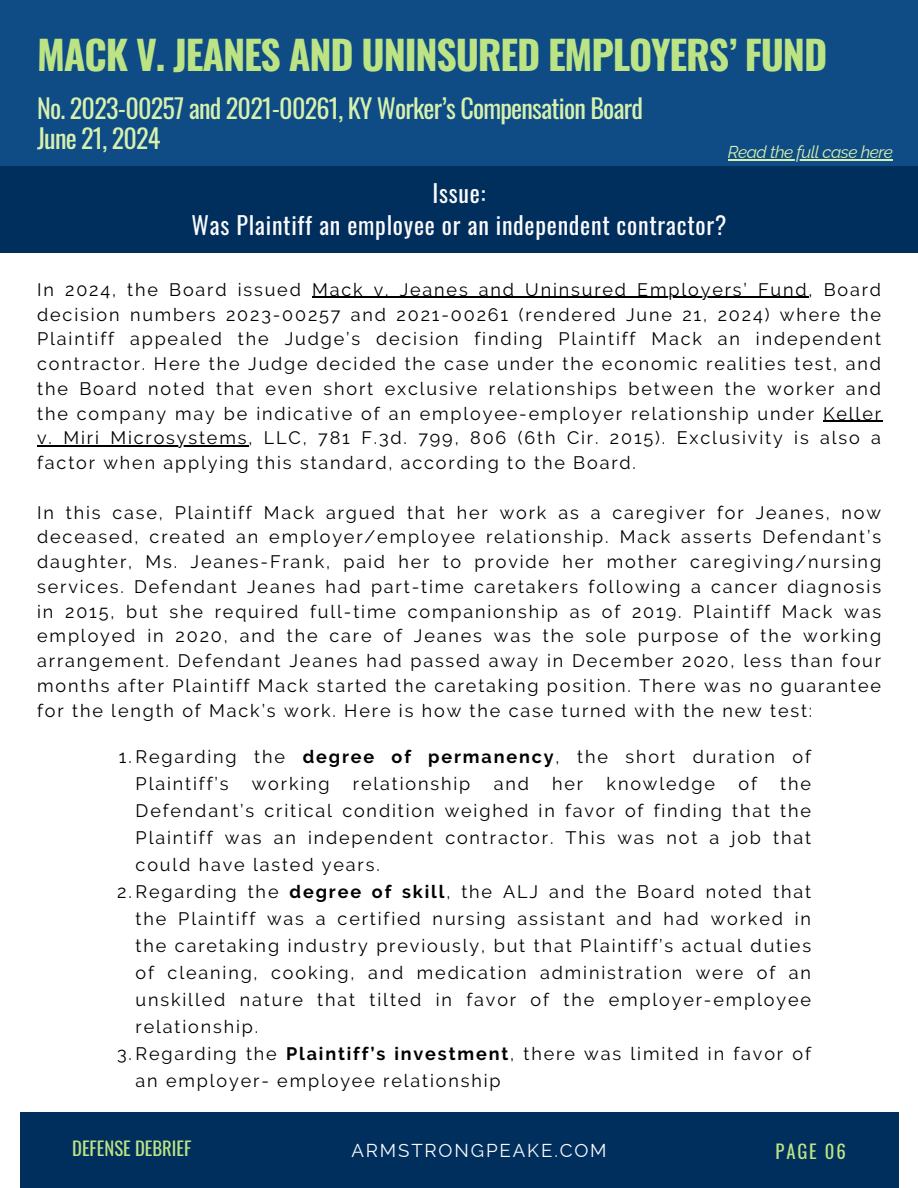
<style>
.page{position:relative;width:918px;height:1188px;background:#fff}
.page>*{position:absolute;margin:0;border:0;box-sizing:border-box;transform-origin:0 0}
.t1{font:700 39.75px "Oswald";letter-spacing:-.03em;color:#bce485}
.t2{font:26.25px/30.3px "Oswald";letter-spacing:-.03em;color:#d6f1af}
.t3{font:24px/32.7px "Oswald";letter-spacing:.03em;color:#fafafa;text-align:center}
.t4{font:18.75px "Oswald";color:#bce485}
.t5{font:18.75px "Raleway";letter-spacing:.1em;color:#fafafa}
.t6{font:18px/24.8px "Raleway";letter-spacing:.105em;color:#000;text-align:justify}
.t7{font:italic 17.25px "Raleway";letter-spacing:-.03em;color:#d6f1af}
.s1{font-weight:700}
</style>
<div class="page">
<div style="left:20px;top:1112px;width:878px;height:76px;background:#002e5d"></div>
<div style="left:0;top:0;width:918px;height:173px;background:#0f4c85"></div>
<div style="left:0;top:166px;width:918px;height:87px;background:#002e5d"></div>
<hr style="left:312px;top:297px;width:497px;height:1px;background:#000">
<hr style="left:823px;top:421px;width:60px;height:1px;background:#000">
<hr style="left:37px;top:445px;width:211px;height:2px;background:#000">
<hr style="left:728px;top:159px;width:165px;height:2px;background:#d6f1af">
<h2 class="t1" style="left:37px;top:24px;width:792px">MACK V. JEANES AND UNINSURED EMPLOYERS’ FUND</h2>
<p class="t2" style="left:37px;top:92px;width:607px">No. 2023-00257 and 2021-00261, KY Worker’s Compensation Board<br>June 21, 2024</p>
<p class="t3" style="left:191px;top:175px;width:537px">Issue:<br>Was Plaintiff an employee or an independent contractor?</p>
<p class="t7" style="left:728px;top:142px;width:167px">Read the full case here</p>
<p class="t6" style="left:37px;top:277px;width:845px;text-indent:275px">Mack v. Jeanes and Uninsured Employers’ Fund, Board decision numbers 2023-00257 and 2021-00261 (rendered June 21, 2024) where the Plaintiff appealed the Judge’s decision finding Plaintiff Mack an independent contractor. Here the Judge decided the case under the economic realities test, and the Board noted that even short exclusive relationships between the worker and the company may be indicative of an employee-employer relationship under Keller</p>
<p class="t6" style="left:37px;top:426px;width:845px">v. Miri Microsystems, LLC, 781 F.3d. 799, 806 (6th Cir. 2015). Exclusivity is also a factor when applying this standard, according to the Board.</p>
<p class="t6" style="left:37px;top:500px;width:845px">In this case, Plaintiff Mack argued that her work as a caregiver for Jeanes, now deceased, created an employer/employee relationship. Mack asserts Defendant’s daughter, Ms. Jeanes-Frank, paid her to provide her mother caregiving/nursing services. Defendant Jeanes had part-time caretakers following a cancer diagnosis in 2015, but she required full-time companionship as of 2019. Plaintiff Mack was employed in 2020, and the care of Jeanes was the sole purpose of the working arrangement. Defendant Jeanes had passed away in December 2020, less than four months after Plaintiff Mack started the caretaking position. There was no guarantee for the length of Mack’s work. Here is how the case turned with the new test:</p>
<h3 class="t6" style="left:136px;top:743px;width:677px;line-height:27px;text-indent:-17px">1.Regarding the <span class="s1">degree of permanency</span>, the short duration of<br>Plaintiff’s</h3>
<p class="t6" style="left:37px;top:277px;width:265px">In 2024, the Board issued</p>
<h3 class="t6" style="left:252px;top:771px;width:79px">working</h3>
<h3 class="t6" style="left:353px;top:771px;width:119px">relationship</h3>
<h3 class="t6" style="left:494px;top:771px;width:37px">and</h3>
<h3 class="t6" style="left:552px;top:771px;width:33px">her</h3>
<h3 class="t6" style="left:607px;top:771px;width:110px">knowledge</h3>
<h3 class="t6" style="left:738px;top:771px;width:20px">of</h3>
<h3 class="t6" style="left:136px;top:770px;width:677px;line-height:27px;text-indent:645px">the Defendant’s critical condition weighed in favor of finding that the Plaintiff was an independent contractor. This was not a job that could have lasted years.</h3>
<h3 class="t6" style="left:136px;top:878px;width:677px;line-height:27px;text-indent:-18px">2.Regarding the <span class="s1">degree of skill</span>, the ALJ and the Board noted that the Plaintiff was a certified nursing assistant and had worked in the caretaking industry previously, but that Plaintiff’s actual duties of cleaning, cooking, and medication administration were of an unskilled nature that tilted in favor of the employer-employee relationship.</h3>
<h3 class="t6" style="left:136px;top:1040px;width:677px;line-height:27px;text-indent:-19px">3.Regarding the <span class="s1">Plaintiff’s investment</span>, there was limited in favor of an employer- employee relationship</h3>
<h1 class="t4" style="left:72px;top:1134px;width:121px">DEFENSE DEBRIEF</h1>
<p class="t5" style="left:351px;top:1140px;width:257px">ARMSTRONGPEAKE.COM</p>
<h2 class="t4" style="left:776px;top:1137px;width:72px">PAGE 06</h2>
</div>
